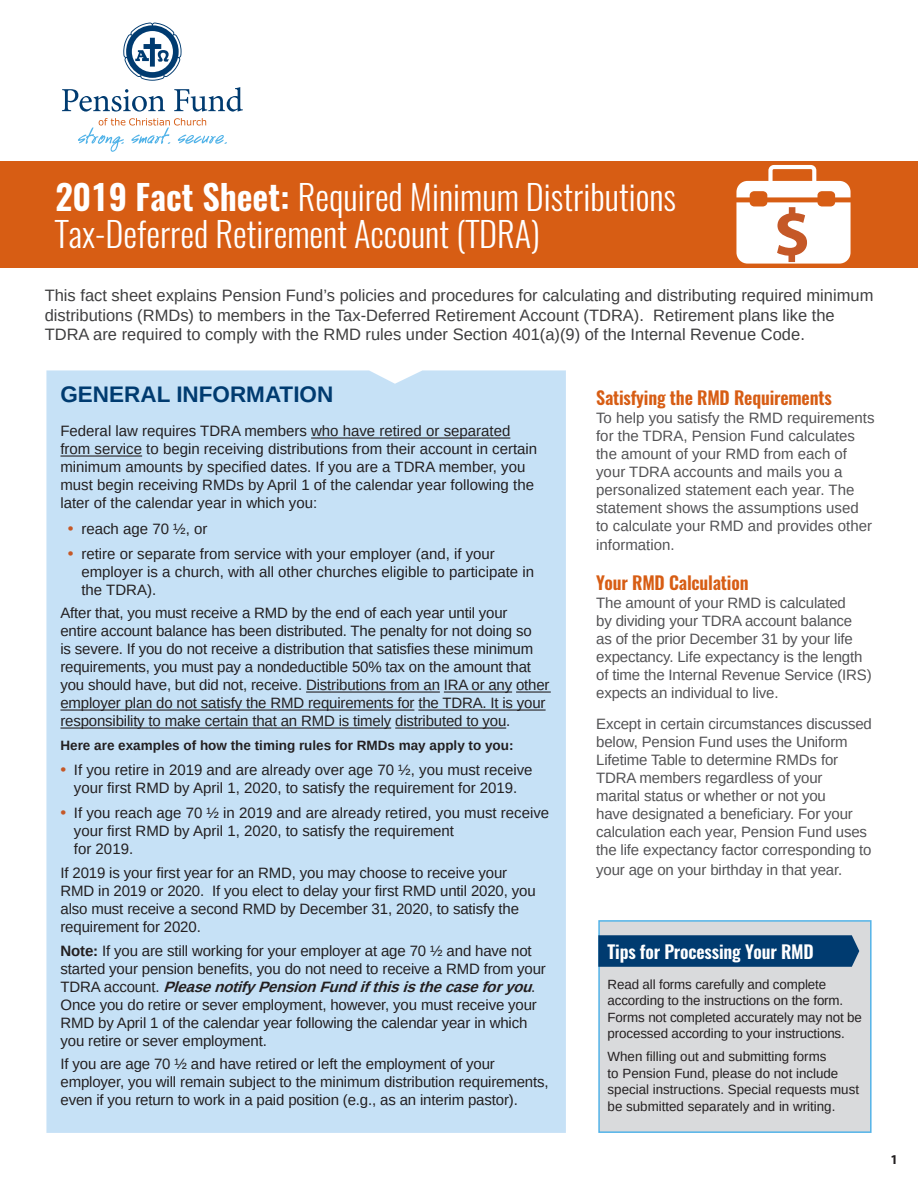
<style>
.page{position:relative;width:918px;height:1188px;background:#fff}
.page>*{position:absolute;margin:0;border:0;box-sizing:border-box;transform-origin:0 0}
.t1{font:700 67.2px "Myriad Pro";color:#c55827}
.t2{font:300 34.5px "Oswald";color:#fff}
.t3{font:700 22.5px "Arimo";color:#003b70}
.t4{font:600 18px "Oswald";letter-spacing:-.01em;color:#d75d14}
.t5{font:600 18px "Oswald";letter-spacing:-.01em;color:#fff}
.t6{font:16.5px/19.5px "Arimo";color:#3e3e3f}
.t7{font:15px/18px "Arimo";letter-spacing:-.01em;color:#231f20}
.t8{font:15px/18px "Arimo";letter-spacing:-.01em;color:#535355}
.t9{font:700 13.5px "Arimo";color:#231f20}
.t10{font:700 13.5px "Myriad Pro";color:#231f20}
.t11{font:13.35px/16.5px "Arimo";letter-spacing:-.01em;color:#231f20}
.s1{font-weight:600}
.s2{font-size:16.5px;color:#c55827}
.s3{font-weight:700}
.s4{font-weight:700;font-style:italic}
</style>
<div class="page">
<div style="left:46px;top:370px;width:520px;height:763px;background:#c6e1f6"></div>
<div style="left:0;top:161px;width:918px;height:107px;background:#d75d14"></div>
<svg style="left:123px;top:23px;width:59px;height:58px"></svg>
<svg style="left:62px;top:89px;width:103px;height:23px"></svg>
<svg style="left:174px;top:87px;width:69px;height:25px"></svg>
<svg style="left:78px;top:118px;width:149px;height:34px"></svg>
<svg style="left:736px;top:165px;width:115px;height:99px"></svg>
<div style="left:598px;top:920px;width:274px;height:213px;background:#d9dadc;border:2px solid #53b3e8"></div>
<svg style="left:598px;top:935px;width:261px;height:32px;background:#063f73"></svg>
<hr style="left:311px;top:437px;width:199px;height:2px;background:#231f20">
<hr style="left:60px;top:455px;width:82px;height:2px;background:#231f20">
<hr style="left:306px;top:691px;width:134px;height:2px;background:#231f20">
<hr style="left:444px;top:691px;width:68px;height:2px;background:#231f20">
<hr style="left:516px;top:691px;width:35px;height:2px;background:#231f20">
<hr style="left:60px;top:709px;width:354px;height:2px;background:#231f20">
<hr style="left:418px;top:709px;width:128px;height:2px;background:#231f20">
<hr style="left:60px;top:727px;width:331px;height:2px;background:#231f20">
<hr style="left:395px;top:727px;width:111px;height:2px;background:#231f20">
<p class="t2" style="left:55px;top:174px;width:623px"><span class="s1">2019 Fact Sheet:</span> Required Minimum Distributions</p>
<p class="t2" style="left:55px;top:211px;width:486px">Tax-Deferred Retirement Account (TDRA)</p>
<p class="t6" style="left:45px;top:286px;width:830px">This fact sheet explains Pension Fund’s policies and procedures for calculating and distributing required minimum distributions (RMDs) to members in the Tax-Deferred Retirement Account (TDRA). Retirement plans like the<br>TDRA are required to comply with the RMD rules under Section 401(a)(9) of the Internal Revenue Code.</p>
<p class="t1" style="left:773px;top:190px;width:39px">$</p>
<p class="t3" style="left:60px;top:379px;width:274px">GENERAL INFORMATION</p>
<p class="t7" style="left:60px;top:422px;width:478px">Federal law requires TDRA members who have retired or separated from service to begin receiving distributions from their account in certain minimum amounts by specified dates. If you are a TDRA member, you must begin receiving RMDs by April 1 of the calendar year following the later of the calendar year in which you:</p>
<p class="t7" style="left:68px;top:520px;width:141px"><span class="s2">•</span> reach age 70 ½, or</p>
<p class="t7" style="left:81px;top:545px;width:454px;text-indent:-14px"><span class="s2">•</span> retire or separate from service with your employer (and, if your employer is a church, with all other churches eligible to participate in the TDRA).</p>
<p class="t7" style="left:60px;top:604px;width:491px">After that, you must receive a RMD by the end of each year until your<br>entire account balance has been distributed. The penalty for not doing so<br>is severe. If you do not receive a distribution that satisfies these minimum requirements, you must pay a nondeductible 50% tax on the amount that you should have, but did not, receive. Distributions from an IRA or any other employer plan do not satisfy the RMD requirements for the TDRA. It is your responsibility to make certain that an RMD is timely distributed to you.</p>
<p class="t9" style="left:60px;top:736px;width:455px">Here are examples of how the timing rules for RMDs may apply to you:</p>
<p class="t7" style="left:60px;top:761px;width:474px;text-align:center"><span class="s2">•</span> If you retire in 2019 and are already over age 70 ½, you must receive your first RMD by April 1, 2020, to satisfy the requirement for 2019.</p>
<p class="t7" style="left:74px;top:804px;width:477px;text-indent:-14px"><span class="s2">•</span> If you reach age 70 ½ in 2019 and are already retired, you must receive your first RMD by April 1, 2020, to satisfy the requirement<br>for 2019.</p>
<p class="t7" style="left:60px;top:864px;width:477px">If 2019 is your first year for an RMD, you may choose to receive your RMD in 2019 or 2020. If you elect to delay your first RMD until 2020, you also must receive a second RMD by December 31, 2020, to satisfy the requirement for 2020.</p>
<p class="t7" style="left:60px;top:942px;width:487px"><span class="s3">Note:</span> If you are still working for your employer at age 70 ½ and have not started your pension benefits, you do not need to receive a RMD from your T D R A a c c o u n t . <span class="s4">PleasenotifyPensionFundifthisisthecaseforyou</span>.<br>Once you do retire or sever employment, however, you must receive your RMD by April 1 of the calendar year following the calendar year in which you retire or sever employment.</p>
<p class="t7" style="left:60px;top:1055px;width:490px">If you are age 70 ½ and have retired or left the employment of your employer, you will remain subject to the minimum distribution requirements, even if you return to work in a paid position (e.g., as an interim pastor).</p>
<p class="t4" style="left:596px;top:385px;width:237px">Satisfying the RMD Requirements</p>
<p class="t8" style="left:596px;top:409px;width:280px">To help you satisfy the RMD requirements for the TDRA, Pension Fund calculates the amount of your RMD from each of your TDRA accounts and mails you a personalized statement each year. The statement shows the assumptions used to calculate your RMD and provides other</p>
<p class="t8" style="left:596px;top:536px;width:80px">information.</p>
<p class="t4" style="left:596px;top:570px;width:154px">Your RMD Calculation</p>
<p class="t8" style="left:596px;top:594px;width:277px">The amount of your RMD is calculated<br>by dividing your TDRA account balance<br>as of the prior December 31 by your life expectancy. Life expectancy is the length of time the Internal Revenue Service (IRS) expects an individual to live.</p>
<p class="t8" style="left:596px;top:715px;width:277px">Except in certain circumstances discussed below, Pension Fund uses the Uniform Lifetime Table to determine RMDs for TDRA members regardless of your<br>marital status or whether or not you<br>have designated a beneficiary. For your calculation each year, Pension Fund uses the life expectancy factor corresponding to</p>
<p class="t8" style="left:596px;top:861px;width:248px">your age on your birthday in that year.</p>
<p class="t5" style="left:608px;top:939px;width:208px">Tips for Processing Your RMD</p>
<p class="t11" style="left:608px;top:976px;width:256px">Read all forms carefully and complete according to the instructions on the form.<br>Forms not completed accurately may not be processed according to your instructions.</p>
<p class="t11" style="left:608px;top:1049px;width:253px">When filling out and submitting forms<br>to Pension Fund, please do not include special instructions. Special requests must be submitted separately and in writing.</p>
<p class="t10" style="left:890px;top:1150px;width:9px">1</p>
</div>
